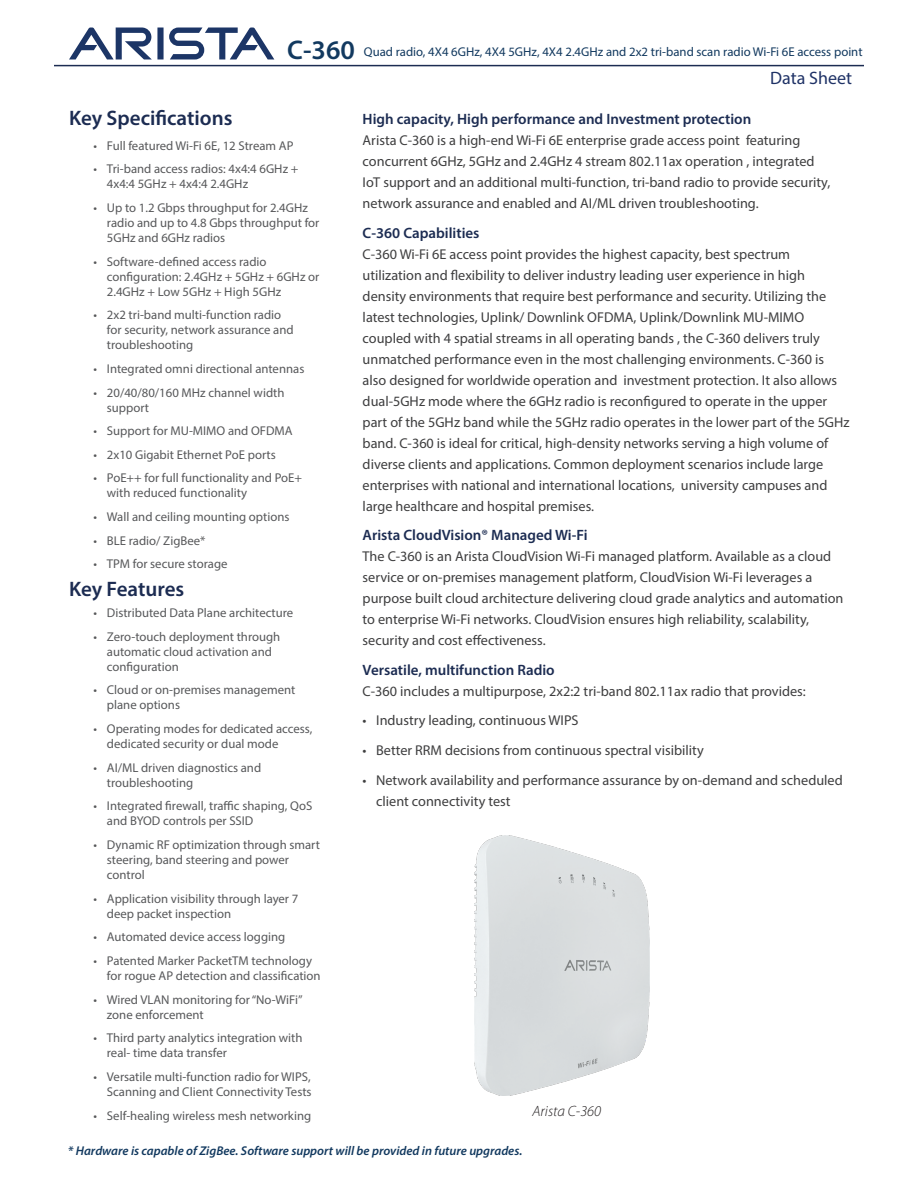
<style>
.page{position:relative;width:918px;height:1188px;background:#fff}
.page>*{position:absolute;margin:0;border:0;box-sizing:border-box;transform-origin:0 0}
.Intro_block_text{font:600 21px "Myriad Pro";color:#1c2c52}
.t1{font:18px "Myriad Pro";color:#1f3266}
.Main_body_subhead{font:600 15px "Myriad Pro";color:#1c2c52}
.Captions{font:italic 300 15px "Myriad Pro";color:#231f20}
.Main_body_text{font:14.25px/21px "Myriad Pro";color:#3e3e3f}
.t2{font:12.75px/15px "Myriad Pro";color:#57585a}
.t3{font:12.75px "Myriad Pro";color:#12395f}
.Intro_block_text-2{font:italic 600 12.75px "Myriad Pro";color:#12395f}
.s1{font-weight:600;font-size:27px}
</style>
<div class="page">
<hr style="left:54px;top:65px;width:810px;height:1px;background:#1c2c52">
<svg style="left:69px;top:27px;width:205px;height:32px"></svg>
<img style="left:475px;top:835px;width:174px;height:260px">
<p class="t3" style="left:287px;top:44px;width:577px"><span class="s1">C-360</span> Quad radio, 4X4 6GHz, 4X4 5GHz, 4X4 2.4GHz and 2x2 tri-band scan radio Wi-Fi 6E access point</p>
<p class="t1" style="left:770px;top:67px;width:83px">Data Sheet</p>
<p class="Intro_block_text" style="left:69px;top:105px;width:165px">Key Specifications</p>
<p class="Main_body_subhead" style="left:363px;top:109px;width:390px">High capacity, High performance and Investment protection</p>
<p class="Main_body_text" style="left:363px;top:129px;width:469px">Arista C-360 is a high-end Wi-Fi 6E enterprise grade access point featuring concurrent 6GHz, 5GHz and 2.4GHz 4 stream 802.11ax operation , integrated IoT support and an additional multi-function, tri-band radio to provide security, network assurance and enabled and AI/ML driven troubleshooting.</p>
<p class="Main_body_subhead" style="left:363px;top:223px;width:118px">C-360 Capabilities</p>
<p class="Main_body_text" style="left:363px;top:243px;width:489px">C-360 Wi-Fi 6E access point provides the highest capacity, best spectrum utilization and flexibility to deliver industry leading user experience in high density environments that require best performance and security. Utilizing the latest technologies, Uplink/ Downlink OFDMA, Uplink/Downlink MU-MIMO coupled with 4 spatial streams in all operating bands , the C-360 delivers truly unmatched performance even in the most challenging environments. C-360 is also designed for worldwide operation and investment protection. It also allows dual-5GHz mode where the 6GHz radio is reconfigured to operate in the upper part of the 5GHz band while the 5GHz radio operates in the lower part of the 5GHz band. C-360 is ideal for critical, high-density networks serving a high volume of diverse clients and applications. Common deployment scenarios include large enterprises with national and international locations, university campuses and large healthcare and hospital premises.</p>
<p class="Main_body_subhead" style="left:363px;top:526px;width:226px">Arista CloudVision® Managed Wi-Fi</p>
<p class="Main_body_text" style="left:363px;top:546px;width:482px">The C-360 is an Arista CloudVision Wi-Fi managed platform. Available as a cloud service or on-premises management platform, CloudVision Wi-Fi leverages a purpose built cloud architecture delivering cloud grade analytics and automation to enterprise Wi-Fi networks. CloudVision ensures high reliability, scalability, security and cost effectiveness.</p>
<p class="Main_body_subhead" style="left:363px;top:660px;width:194px">Versatile, multifunction Radio</p>
<p class="Main_body_text" style="left:363px;top:680px;width:445px">C-360 includes a multipurpose, 2x2:2 tri-band 802.11ax radio that provides:</p>
<p class="Main_body_text" style="left:363px;top:710px;width:218px">• Industry leading, continuous WIPS</p>
<p class="Main_body_text" style="left:363px;top:740px;width:343px">• Better RRM decisions from continuous spectral visibility</p>
<p class="Main_body_text" style="left:376px;top:769px;width:468px;text-indent:-14px">• Network availability and performance assurance by on-demand and scheduled client connectivity test</p>
<p class="t2" style="left:93px;top:138px;width:202px">• Full featured Wi-Fi 6E, 12 Stream AP</p>
<p class="t2" style="left:107px;top:161px;width:193px;text-indent:-14px">• Tri-band access radios: 4x4:4 6GHz +<br>4x4:4 5GHz + 4x4:4 2.4GHz</p>
<p class="t2" style="left:107px;top:200px;width:214px;text-indent:-14px">• Up to 1.2 Gbps throughput for 2.4GHz radio and up to 4.8 Gbps throughput for<br>5GHz and 6GHz radios</p>
<p class="t2" style="left:107px;top:254px;width:214px;text-indent:-14px">• Software-defined access radio configuration: 2.4GHz + 5GHz + 6GHz or<br>2.4GHz + Low 5GHz + High 5GHz</p>
<p class="t2" style="left:107px;top:307px;width:188px;text-indent:-14px">• 2x2 tri-band multi-function radio for security, network assurance and troubleshooting</p>
<p class="t2" style="left:93px;top:361px;width:212px">• Integrated omni directional antennas</p>
<p class="t2" style="left:107px;top:385px;width:179px;text-indent:-14px">• 20/40/80/160 MHz channel width support</p>
<p class="t2" style="left:93px;top:423px;width:201px">• Support for MU-MIMO and OFDMA</p>
<p class="t2" style="left:93px;top:447px;width:184px">• 2x10 Gigabit Ethernet PoE ports</p>
<p class="t2" style="left:107px;top:471px;width:197px;text-indent:-14px">• PoE++ for full functionality and PoE+ with reduced functionality</p>
<p class="t2" style="left:93px;top:509px;width:198px">• Wall and ceiling mounting options</p>
<p class="t2" style="left:93px;top:533px;width:114px">• BLE radio/ ZigBee*</p>
<p class="t2" style="left:93px;top:556px;width:136px">• TPM for secure storage</p>
<p class="t2" style="left:93px;top:605px;width:201px">• Distributed Data Plane architecture</p>
<p class="t2" style="left:107px;top:629px;width:175px;text-indent:-14px">• Zero-touch deployment through automatic cloud activation and configuration</p>
<p class="t2" style="left:107px;top:682px;width:190px;text-indent:-14px">• Cloud or on-premises management plane options</p>
<p class="t2" style="left:107px;top:721px;width:207px;text-indent:-14px">• Operating modes for dedicated access, dedicated security or dual mode</p>
<p class="t2" style="left:107px;top:760px;width:156px;text-indent:-14px">• AI/ML driven diagnostics and troubleshooting</p>
<p class="t2" style="left:107px;top:798px;width:207px;text-indent:-14px">• Integrated firewall, traffic shaping, QoS and BYOD controls per SSID</p>
<p class="t2" style="left:107px;top:837px;width:215px;text-indent:-14px">• Dynamic RF optimization through smart steering, band steering and power control</p>
<p class="t2" style="left:107px;top:891px;width:193px;text-indent:-14px">• Application visibility through layer 7 deep packet inspection</p>
<p class="t2" style="left:93px;top:929px;width:193px">• Automated device access logging</p>
<p class="t2" style="left:107px;top:953px;width:215px;text-indent:-14px">• Patented Marker PacketTM technology for rogue AP detection and classification</p>
<p class="t2" style="left:107px;top:992px;width:197px;text-indent:-14px">• Wired VLAN monitoring for “No-WiFi” zone enforcement</p>
<p class="t2" style="left:107px;top:1030px;width:197px;text-indent:-14px">• Third party analytics integration with real- time data transfer</p>
<p class="t2" style="left:93px;top:1069px;width:220px;text-align:right">• Versatile multi-function radio for WIPS,<br>Scanning and Client Connectivity Tests</p>
<p class="t2" style="left:93px;top:1108px;width:219px">• Self-healing wireless mesh networking</p>
<p class="Intro_block_text-2" style="left:68px;top:1143px;width:456px">* Hardware is capable of ZigBee. Software support will be provided in future upgrades.</p>
<p class="Intro_block_text" style="left:69px;top:575px;width:117px">Key Features</p>
<p class="Captions" style="left:532px;top:1103px;width:70px">Arista C-360</p>
</div>
